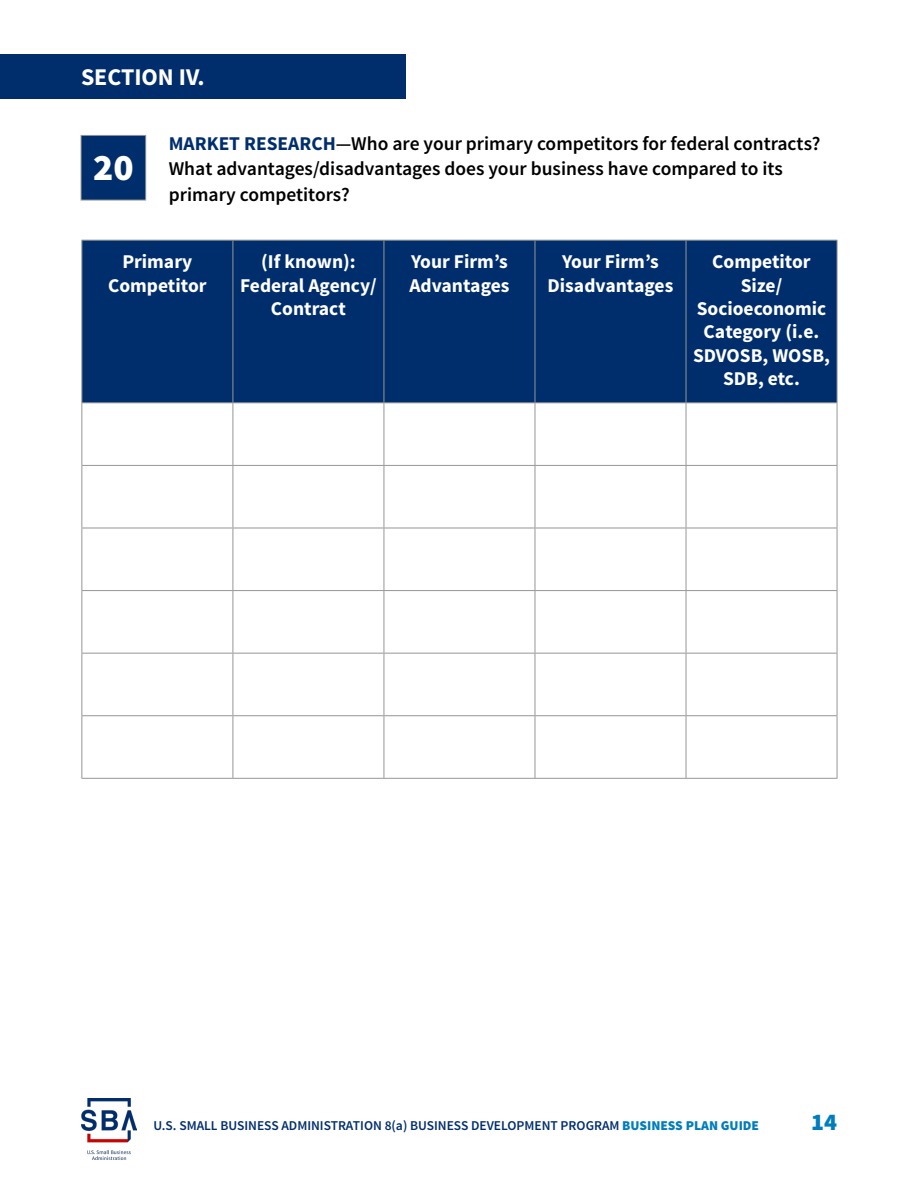
<style>
.page{position:relative;width:918px;height:1188px;background:#fff}
.page>*{position:absolute;margin:0;border:0;box-sizing:border-box;transform-origin:0 0}
.Question_Numbers{font:900 37.5px "Source Sans Pro";color:#fff}
.t1{font:700 24px "Source Sans Pro";color:#fff}
.t2{font:900 24px "Source Sans Pro";color:#007dbc}
.t3{font:700 19.5px/23.4px "Source Sans Pro";color:#fff;text-align:center}
.Body_Copy_1{font:600 19.5px/25.5px "Source Sans Pro";color:#000}
.t4{font:600 13.5px "Source Sans Pro";color:#002e6d}
.s1{font-weight:700;color:#002e6d}
.s2{font-weight:900;color:#007dbc}
</style>
<div class="page">
<img style="left:81px;top:1099px;width:55px;height:60px">
<div style="left:0;top:54px;width:406px;height:45px;background:#002e6d"></div>
<div style="left:81px;top:135px;width:65px;height:65px;background:#002e6d"></div>
<div style="left:81px;top:135px;width:65px;height:65px;border:1px solid #969696"></div>
<div style="left:82px;top:241px;width:755px;height:161px;background:#002e6d"></div>
<hr style="left:81px;top:240px;width:152px;height:1px;background:#969696">
<hr style="left:81px;top:241px;width:1px;height:161px;background:#969696">
<hr style="left:233px;top:240px;width:151px;height:1px;background:#969696">
<hr style="left:233px;top:241px;width:1px;height:161px;background:#969696">
<hr style="left:384px;top:240px;width:151px;height:1px;background:#969696">
<hr style="left:384px;top:241px;width:1px;height:161px;background:#969696">
<hr style="left:535px;top:240px;width:151px;height:1px;background:#969696">
<hr style="left:535px;top:241px;width:1px;height:161px;background:#969696">
<hr style="left:686px;top:240px;width:151px;height:1px;background:#969696">
<hr style="left:686px;top:241px;width:1px;height:161px;background:#969696">
<hr style="left:837px;top:241px;width:1px;height:161px;background:#969696">
<hr style="left:81px;top:402px;width:152px;height:1px;background:#969696">
<hr style="left:81px;top:403px;width:1px;height:62px;background:#969696">
<hr style="left:233px;top:402px;width:151px;height:1px;background:#969696">
<hr style="left:233px;top:403px;width:1px;height:62px;background:#969696">
<hr style="left:384px;top:402px;width:151px;height:1px;background:#969696">
<hr style="left:384px;top:403px;width:1px;height:62px;background:#969696">
<hr style="left:535px;top:402px;width:151px;height:1px;background:#969696">
<hr style="left:535px;top:403px;width:1px;height:62px;background:#969696">
<hr style="left:686px;top:402px;width:151px;height:1px;background:#969696">
<hr style="left:686px;top:403px;width:1px;height:62px;background:#969696">
<hr style="left:837px;top:403px;width:1px;height:62px;background:#969696">
<hr style="left:81px;top:465px;width:152px;height:1px;background:#969696">
<hr style="left:81px;top:466px;width:1px;height:62px;background:#969696">
<hr style="left:233px;top:465px;width:151px;height:1px;background:#969696">
<hr style="left:233px;top:466px;width:1px;height:62px;background:#969696">
<hr style="left:384px;top:465px;width:151px;height:1px;background:#969696">
<hr style="left:384px;top:466px;width:1px;height:62px;background:#969696">
<hr style="left:535px;top:465px;width:151px;height:1px;background:#969696">
<hr style="left:535px;top:466px;width:1px;height:62px;background:#969696">
<hr style="left:686px;top:465px;width:151px;height:1px;background:#969696">
<hr style="left:686px;top:466px;width:1px;height:62px;background:#969696">
<hr style="left:837px;top:466px;width:1px;height:62px;background:#969696">
<hr style="left:81px;top:528px;width:152px;height:1px;background:#969696">
<hr style="left:81px;top:528px;width:1px;height:62px;background:#969696">
<hr style="left:233px;top:528px;width:151px;height:1px;background:#969696">
<hr style="left:233px;top:528px;width:1px;height:62px;background:#969696">
<hr style="left:384px;top:528px;width:151px;height:1px;background:#969696">
<hr style="left:384px;top:528px;width:1px;height:62px;background:#969696">
<hr style="left:535px;top:528px;width:151px;height:1px;background:#969696">
<hr style="left:535px;top:528px;width:1px;height:62px;background:#969696">
<hr style="left:686px;top:528px;width:151px;height:1px;background:#969696">
<hr style="left:686px;top:528px;width:1px;height:62px;background:#969696">
<hr style="left:837px;top:528px;width:1px;height:62px;background:#969696">
<hr style="left:81px;top:590px;width:152px;height:1px;background:#969696">
<hr style="left:81px;top:591px;width:1px;height:62px;background:#969696">
<hr style="left:233px;top:590px;width:151px;height:1px;background:#969696">
<hr style="left:233px;top:591px;width:1px;height:62px;background:#969696">
<hr style="left:384px;top:590px;width:151px;height:1px;background:#969696">
<hr style="left:384px;top:591px;width:1px;height:62px;background:#969696">
<hr style="left:535px;top:590px;width:151px;height:1px;background:#969696">
<hr style="left:535px;top:591px;width:1px;height:62px;background:#969696">
<hr style="left:686px;top:590px;width:151px;height:1px;background:#969696">
<hr style="left:686px;top:591px;width:1px;height:62px;background:#969696">
<hr style="left:837px;top:591px;width:1px;height:62px;background:#969696">
<hr style="left:81px;top:653px;width:152px;height:1px;background:#969696">
<hr style="left:81px;top:654px;width:1px;height:61px;background:#969696">
<hr style="left:233px;top:653px;width:151px;height:1px;background:#969696">
<hr style="left:233px;top:654px;width:1px;height:61px;background:#969696">
<hr style="left:384px;top:653px;width:151px;height:1px;background:#969696">
<hr style="left:384px;top:654px;width:1px;height:61px;background:#969696">
<hr style="left:535px;top:653px;width:151px;height:1px;background:#969696">
<hr style="left:535px;top:654px;width:1px;height:61px;background:#969696">
<hr style="left:686px;top:653px;width:151px;height:1px;background:#969696">
<hr style="left:686px;top:654px;width:1px;height:61px;background:#969696">
<hr style="left:837px;top:654px;width:1px;height:61px;background:#969696">
<hr style="left:81px;top:715px;width:152px;height:1px;background:#969696">
<hr style="left:81px;top:716px;width:1px;height:62px;background:#969696">
<hr style="left:233px;top:715px;width:151px;height:1px;background:#969696">
<hr style="left:233px;top:716px;width:1px;height:62px;background:#969696">
<hr style="left:384px;top:715px;width:151px;height:1px;background:#969696">
<hr style="left:384px;top:716px;width:1px;height:62px;background:#969696">
<hr style="left:535px;top:715px;width:151px;height:1px;background:#969696">
<hr style="left:535px;top:716px;width:1px;height:62px;background:#969696">
<hr style="left:686px;top:715px;width:151px;height:1px;background:#969696">
<hr style="left:686px;top:716px;width:1px;height:62px;background:#969696">
<hr style="left:837px;top:716px;width:1px;height:62px;background:#969696">
<hr style="left:81px;top:778px;width:152px;height:1px;background:#969696">
<hr style="left:233px;top:778px;width:151px;height:1px;background:#969696">
<hr style="left:384px;top:778px;width:151px;height:1px;background:#969696">
<hr style="left:535px;top:778px;width:151px;height:1px;background:#969696">
<hr style="left:686px;top:778px;width:151px;height:1px;background:#969696">
<p class="t1" style="left:81px;top:62px;width:125px">SECTION IV.</p>
<p class="Question_Numbers" style="left:93px;top:143px;width:42px">20</p>
<p class="Body_Copy_1" style="left:169px;top:131px;width:653px"><span class="s1">MARKET RESEARCH</span>—Who are your primary competitors for federal contracts?<br>What advantages/disadvantages does your business have compared to its primary competitors?</p>
<p class="t3" style="left:122px;top:251px;width:72px">Primary</p>
<p class="t3" style="left:108px;top:274px;width:100px">Competitor</p>
<p class="t3" style="left:240px;top:251px;width:138px">(If known):<br>Federal Agency/<br>Contract</p>
<p class="t3" style="left:409px;top:251px;width:102px;text-align:left">Your Firm’s<br>Advantages</p>
<p class="t3" style="left:548px;top:251px;width:127px">Your Firm’s<br>Disadvantages</p>
<p class="t3" style="left:693px;top:251px;width:138px">Competitor<br>Size/<br>Socioeconomic<br>Category (i.e.<br>SDVOSB, WOSB,<br>SDB, etc.</p>
<p class="t4" style="left:153px;top:1117px;width:607px">U.S. SMALL BUSINESS ADMINISTRATION 8(a) BUSINESS DEVELOPMENT PROGRAM <span class="s2">BUSINESS PLAN GUIDE</span></p>
<p class="t2" style="left:811px;top:1106px;width:27px">14</p>
</div>
